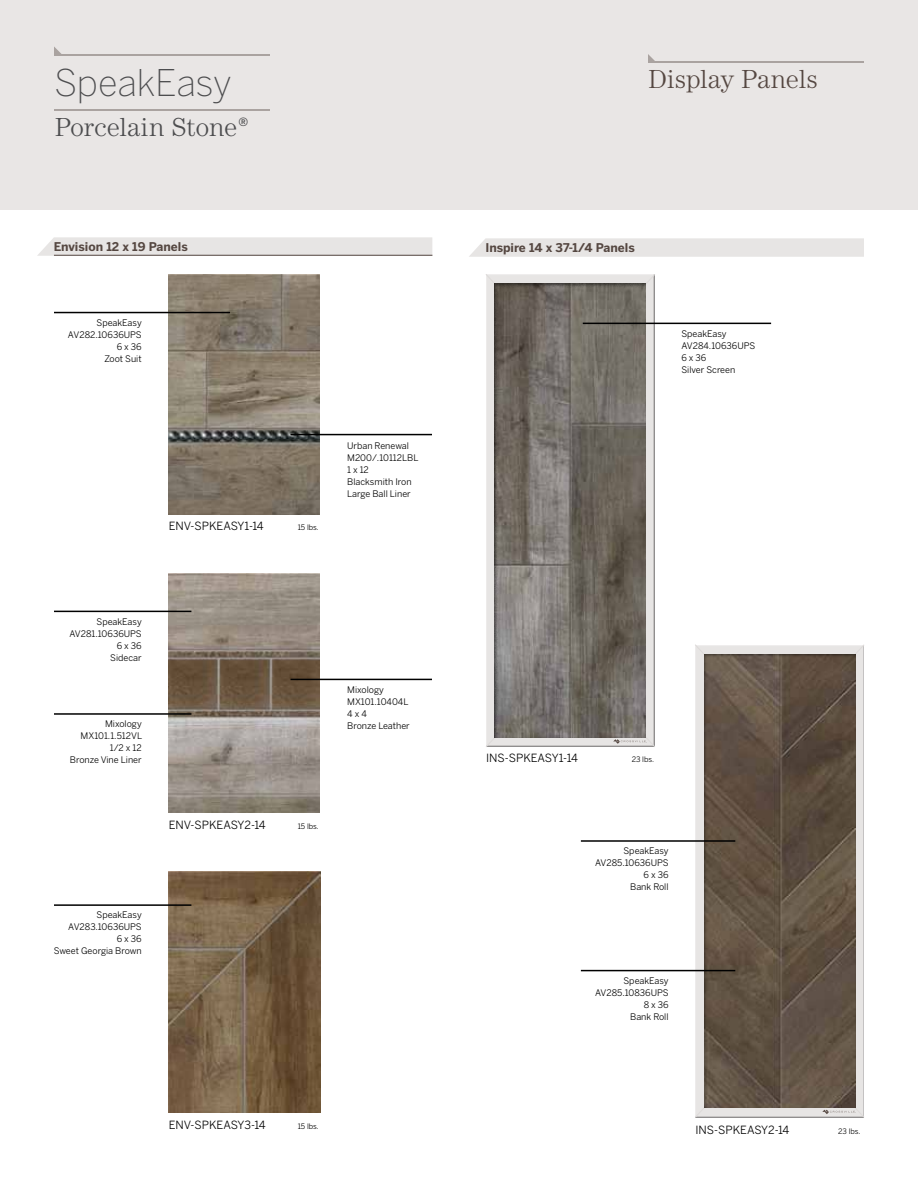
<style>
.page{position:relative;width:918px;height:1188px;background:#fff}
.page>*{position:absolute;margin:0;border:0;box-sizing:border-box;transform-origin:0 0}
.t1{font:200 36.45px "Benton Sans";letter-spacing:-.005em;color:#4d4d4f}
.t2{font:300 27px "Century EF";letter-spacing:-.01em;color:#4d4d4f}
.t3{font:300 27px "Century EF";letter-spacing:-.01em;color:#554741}
.t4{font:700 12px "Benton Sans";color:#554741}
.t5{font:11.25px "Benton Sans";color:#000}
.t6{font:500 11.25px "Benton Sans";color:#4d4d4f}
.t7{font:9px/12px "Benton Sans";color:#000;text-align:right}
.t8{font:7.5px "Benton Sans";color:#000}
</style>
<div class="page">
<img style="left:169px;top:871px;width:152px;height:241px">
<img style="left:169px;top:573px;width:151px;height:240px">
<div style="left:0;top:0;width:918px;height:209px;background:#e9e6e5"></div>
<hr style="left:54px;top:54px;width:216px;height:1px;background:#aaa3a0">
<hr style="left:54px;top:109px;width:216px;height:2px;background:#aaa3a0">
<svg style="left:54px;top:46px;width:8px;height:8px"></svg>
<hr style="left:54px;top:611px;width:137px;height:1px;background:#000">
<hr style="left:54px;top:904px;width:137px;height:2px;background:#000">
<hr style="left:54px;top:713px;width:137px;height:2px;background:#000">
<svg style="left:37px;top:237px;width:395px;height:19px;background:#e6e3e2"></svg>
<hr style="left:54px;top:255px;width:378px;height:1px;background:#554741">
<hr style="left:648px;top:62px;width:216px;height:1px;background:#aaa3a0">
<svg style="left:648px;top:54px;width:9px;height:8px"></svg>
<div style="left:485px;top:273px;width:171px;height:474px;background:#000;opacity:.4"></div>
<svg style="left:486px;top:274px;width:10px;height:11px"></svg>
<svg style="left:645px;top:274px;width:10px;height:11px"></svg>
<svg style="left:486px;top:736px;width:10px;height:11px"></svg>
<svg style="left:613px;top:736px;width:42px;height:11px"></svg>
<div style="left:494px;top:283px;width:153px;height:456px;background:#000;opacity:.5"></div>
<div style="left:694px;top:644px;width:171px;height:474px;background:#e7e5e4"></div>
<svg style="left:695px;top:1109px;width:10px;height:9px"></svg>
<svg style="left:822px;top:1107px;width:42px;height:11px"></svg>
<div style="left:703px;top:653px;width:153px;height:456px;background:#000;opacity:.5"></div>
<svg style="left:469px;top:238px;width:395px;height:19px;background:#e8e6e5"></svg>
<img style="left:169px;top:275px;width:151px;height:239px">
<hr style="left:54px;top:312px;width:176px;height:1px;background:#000">
<hr style="left:291px;top:434px;width:141px;height:1px;background:#000">
<hr style="left:291px;top:679px;width:141px;height:1px;background:#000">
<hr style="left:583px;top:323px;width:188px;height:1px;background:#000">
<hr style="left:581px;top:840px;width:154px;height:2px;background:#000">
<hr style="left:581px;top:970px;width:154px;height:1px;background:#000">
<h1 class="t1" style="left:54px;top:61px;width:179px">SpeakEasy</h1>
<h2 class="t2" style="left:55px;top:111px;width:184px">Porcelain Stone</h2>
<p class="t6" style="left:238px;top:115px;width:11px">®</p>
<h3 class="t4" style="left:54px;top:240px;width:136px">Envision 12 x 19 Panels</h3>
<p class="t7" style="left:68px;top:316px;width:75px">SpeakEasy<br>AV282.10636UPS<br>6x36<br>Zoot Suit</p>
<p class="t5" style="left:169px;top:520px;width:96px">ENV-SPKEASY1-14</p>
<p class="t8" style="left:298px;top:523px;width:23px">15 lbs.</p>
<p class="t7" style="left:347px;top:439px;width:73px;text-align:left">Urban Renewal<br>M200/.10112LBL<br>1x12<br>Blacksmith Iron<br>Large Ball Liner</p>
<p class="t7" style="left:69px;top:615px;width:74px">SpeakEasy<br>AV281.10636UPS<br>6x36<br>Sidecar</p>
<p class="t7" style="left:70px;top:718px;width:74px">Mixology<br>MX101.1.512VL<br>1/2 x 12<br>Bronze Vine Liner</p>
<p class="t5" style="left:169px;top:818px;width:98px">ENV-SPKEASY2-14</p>
<p class="t8" style="left:298px;top:822px;width:23px">15 lbs.</p>
<p class="t7" style="left:347px;top:684px;width:64px;text-align:left">Mixology<br>MX101.10404L<br>4x4<br>Bronze Leather</p>
<p class="t7" style="left:54px;top:909px;width:90px">SpeakEasy<br>AV283.10636UPS<br>6x36<br>Sweet Georgia Brown</p>
<p class="t5" style="left:169px;top:1118px;width:99px">ENV-SPKEASY3-14</p>
<p class="t8" style="left:298px;top:1122px;width:23px">15 lbs.</p>
<h2 class="t3" style="left:648px;top:63px;width:171px">Display Panels</h2>
<h3 class="t4" style="left:485px;top:241px;width:151px">Inspire 14 x 37-1/4 Panels</h3>
<p class="t7" style="left:681px;top:327px;width:75px;text-align:left">SpeakEasy<br>AV284.10636UPS<br>6x36<br>Silver Screen</p>
<p class="t5" style="left:486px;top:752px;width:93px">INS-SPKEASY1-14</p>
<p class="t8" style="left:632px;top:755px;width:24px">23 lbs.</p>
<p class="t7" style="left:595px;top:845px;width:75px">SpeakEasy<br>AV285.10636UPS<br>6x36<br>Bank Roll</p>
<p class="t7" style="left:595px;top:974px;width:75px">SpeakEasy<br>AV285.10836UPS<br>8x36<br>Bank Roll</p>
<p class="t5" style="left:695px;top:1123px;width:96px">INS-SPKEASY2-14</p>
<p class="t8" style="left:838px;top:1127px;width:24px">23 lbs.</p>
</div>
